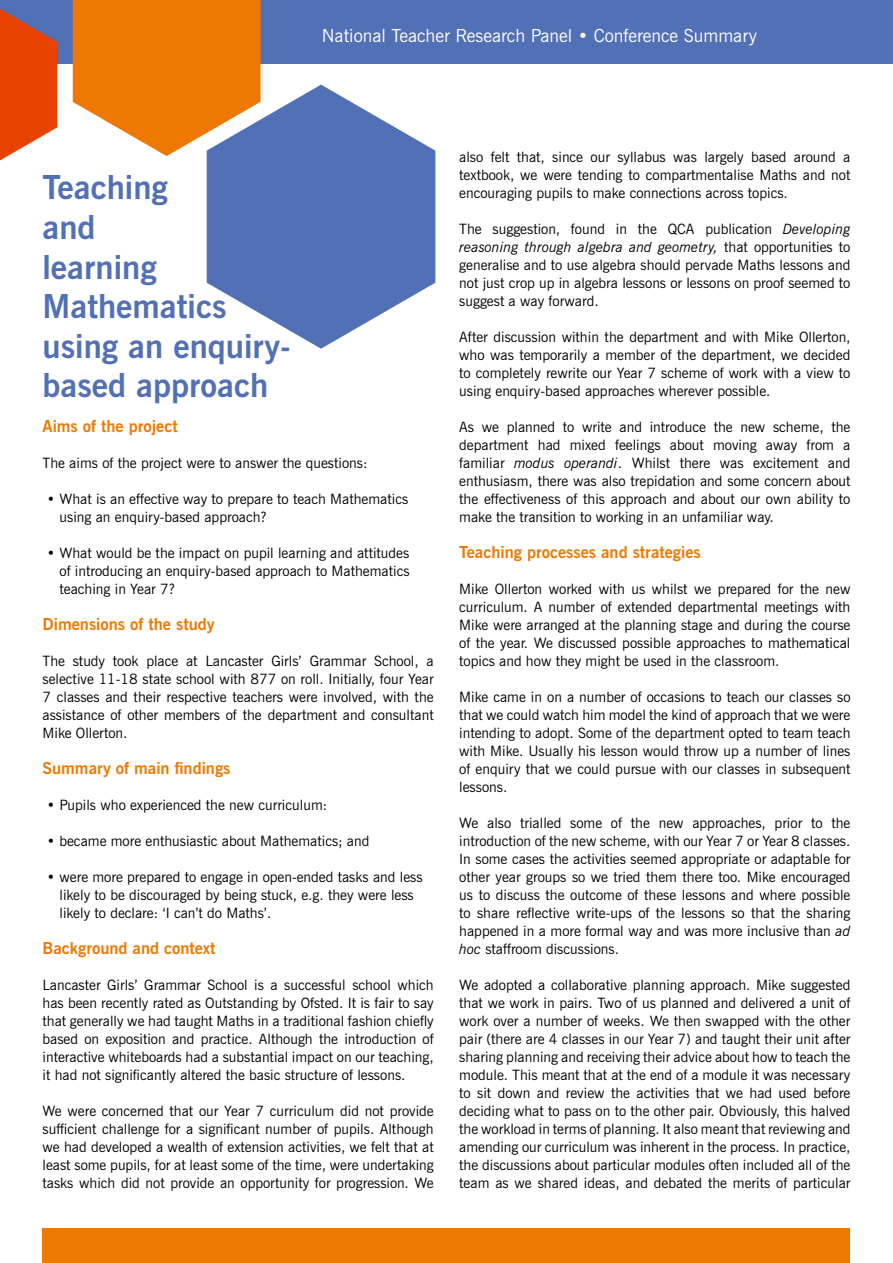
<style>
.page{position:relative;width:893px;height:1263px;background:#fff}
.page>*{position:absolute;margin:0;border:0;box-sizing:border-box;transform-origin:0 0}
.t1{font:700 33px/39.6px "News Gothic BT";color:#5270b5}
.t2{font:18px "News Gothic BT";color:#fff}
.t3{font:700 16.5px "News Gothic BT";color:#ee7902}
.t4{font:14.25px/18px "News Gothic BT";color:#000;text-align:justify}
.s1{font-style:italic}
</style>
<div class="page">
<div style="left:0;top:0;width:893px;height:64px;background:#5270b5"></div>
<svg style="left:207px;top:85px;width:228px;height:264px;fill:#5270b5"></svg>
<svg style="left:73px;top:0;width:188px;height:156px;background:#ea8a2b"></svg>
<svg style="left:0;top:9px;width:57px;height:151px"></svg>
<div style="left:43px;top:1229px;width:807px;height:34px;background:#ee7902"></div>
<p class="t2" style="left:322px;top:25px;width:437px">National Teacher Research Panel • Conference Summary</p>
<h1 class="t1" style="left:43px;top:168px;width:250px">Teaching<br>and<br>learning<br>Mathematics using an enquiry&shy;based approach</h1>
<p class="t3" style="left:43px;top:416px;width:137px">Aims of the project</p>
<p class="t4" style="left:43px;top:454px;width:326px">The aims of the project were to answer the questions:</p>
<p class="t4" style="left:60px;top:490px;width:350px;text-indent:-13px">• What is an effective way to prepare to teach Mathematics using an enquiry-based approach?</p>
<p class="t4" style="left:60px;top:544px;width:352px;text-indent:-13px">• What would be the impact on pupil learning and attitudes of introducing an enquiry-based approach to Mathematics teaching in Year 7?</p>
<p class="t3" style="left:43px;top:614px;width:174px">Dimensions of the study</p>
<p class="t4" style="left:43px;top:652px;width:393px">The study took place at Lancaster Girls’ Grammar School, a selective 11-18 state school with 877 on roll. Initially, four Year 7 classes and their respective teachers were involved, with the assistance of other members of the department and consultant Mike Ollerton.</p>
<p class="t3" style="left:43px;top:758px;width:189px">Summary of main findings</p>
<p class="t4" style="left:47px;top:796px;width:282px">• Pupils who experienced the new curriculum:</p>
<p class="t4" style="left:47px;top:832px;width:324px">• became more enthusiastic about Mathematics; and</p>
<p class="t4" style="left:60px;top:868px;width:365px;text-align:left;text-indent:-13px">• were more prepared to engage in open-ended tasks and less likely to be discouraged by being stuck, e.g. they were less likely to declare: ‘I can’t do Maths’.</p>
<p class="t3" style="left:43px;top:938px;width:175px">Background and context</p>
<p class="t4" style="left:43px;top:976px;width:393px">Lancaster Girls’ Grammar School is a successful school which has been recently rated as Outstanding by Ofsted. It is fair to say that generally we had taught Maths in a traditional fashion chiefly based on exposition and practice. Although the introduction of interactive whiteboards had a substantial impact on our teaching, it had not significantly altered the basic structure of lessons.</p>
<p class="t4" style="left:43px;top:1102px;width:393px">We were concerned that our Year 7 curriculum did not provide sufficient challenge for a significant number of pupils. Although we had developed a wealth of extension activities, we felt that at least some pupils, for at least some of the time, were undertaking tasks which did not provide an opportunity for progression. We</p>
<p class="t4" style="left:459px;top:148px;width:393px">also felt that, since our syllabus was largely based around a textbook, we were tending to compartmentalise Maths and not encouraging pupils to make connections across topics.</p>
<p class="t4" style="left:459px;top:220px;width:393px">The suggestion, found in the QCA publication <span class="s1">Developing reasoning through algebra and geometry,</span> that opportunities to generalise and to use algebra should pervade Maths lessons and not just crop up in algebra lessons or lessons on proof seemed to suggest a way forward.</p>
<p class="t4" style="left:459px;top:328px;width:393px">After discussion within the department and with Mike Ollerton, who was temporarily a member of the department, we decided to completely rewrite our Year 7 scheme of work with a view to using enquiry-based approaches wherever possible.</p>
<p class="t4" style="left:459px;top:418px;width:393px">As we planned to write and introduce the new scheme, the department had mixed feelings about moving away from a familiar <span class="s1">modus operandi</span>. Whilst there was excitement and enthusiasm, there was also trepidation and some concern about the effectiveness of this approach and about our own ability to make the transition to working in an unfamiliar way.</p>
<p class="t3" style="left:459px;top:542px;width:243px">Teaching processes and strategies</p>
<p class="t4" style="left:459px;top:580px;width:393px">Mike Ollerton worked with us whilst we prepared for the new curriculum. A number of extended departmental meetings with Mike were arranged at the planning stage and during the course of the year. We discussed possible approaches to mathematical topics and how they might be used in the classroom.</p>
<p class="t4" style="left:459px;top:688px;width:393px">Mike came in on a number of occasions to teach our classes so that we could watch him model the kind of approach that we were intending to adopt. Some of the department opted to team teach with Mike. Usually his lesson would throw up a number of lines of enquiry that we could pursue with our classes in subsequent lessons.</p>
<p class="t4" style="left:459px;top:814px;width:393px">We also trialled some of the new approaches, prior to the introduction of the new scheme, with our Year 7 or Year 8 classes.<br>In some cases the activities seemed appropriate or adaptable for other year groups so we tried them there too. Mike encouraged us to discuss the outcome of these lessons and where possible to share reflective write-ups of the lessons so that the sharing happened in a more formal way and was more inclusive than <span class="s1">ad hoc</span> staffroom discussions.</p>
<p class="t4" style="left:459px;top:976px;width:393px">We adopted a collaborative planning approach. Mike suggested that we work in pairs. Two of us planned and delivered a unit of work over a number of weeks. We then swapped with the other pair (there are 4 classes in our Year 7) and taught their unit after sharing planning and receiving their advice about how to teach the module. This meant that at the end of a module it was necessary to sit down and review the activities that we had used before deciding what to pass on to the other pair. Obviously, this halved the workload in terms of planning. It also meant that reviewing and amending our curriculum was inherent in the process. In practice, the discussions about particular modules often included all of the team as we shared ideas, and debated the merits of particular</p>
</div>
